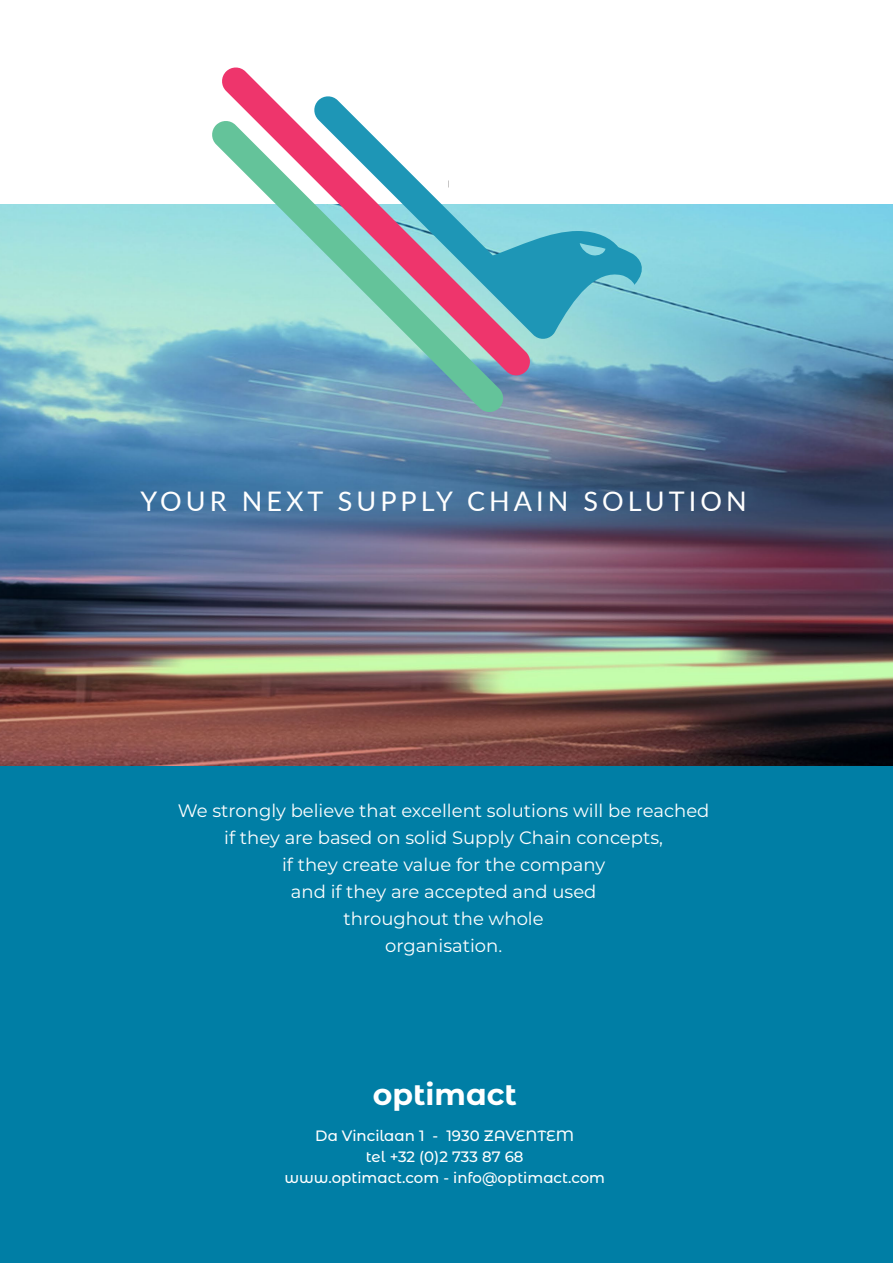
<style>
.page{position:relative;width:893px;height:1263px;background:#fff}
.page>*{position:absolute;margin:0;border:0;box-sizing:border-box;transform-origin:0 0}
.t1{font:700 30px "Montserrat Alternates";color:#fff}
.t2{font:27px "Lato";letter-spacing:.15em;color:#fff}
.t3{font:18px "Montserrat";color:#fff}
.t4{font:500 15px "Montserrat Alternates";color:#fff}
</style>
<div class="page">
<div style="left:0;top:765px;width:893px;height:498px;background:#007ea5"></div>
<img style="left:0;top:204px;width:893px;height:561px">
<svg style="left:211px;top:122px;width:293px;height:291px"></svg>
<svg style="left:221px;top:67px;width:310px;height:310px"></svg>
<svg style="left:313px;top:95px;width:335px;height:245px"></svg>
<p class="t2" style="left:140px;top:482px;width:608px">YOUR NEXT SUPPLY CHAIN SOLUTION</p>
<p class="t3" style="left:178px;top:798px;width:533px">We strongly believe that excellent solutions will be reached</p>
<p class="t3" style="left:224px;top:825px;width:440px">if they are based on solid Supply Chain concepts,</p>
<p class="t3" style="left:282px;top:852px;width:325px">if they create value for the company</p>
<p class="t3" style="left:291px;top:879px;width:307px">and if they are accepted and used</p>
<p class="t3" style="left:344px;top:906px;width:202px">throughout the whole</p>
<p class="t3" style="left:385px;top:933px;width:119px">organisation.</p>
<p class="t1" style="left:373px;top:1073px;width:146px">optimact</p>
<p class="t4" style="left:315px;top:1125px;width:260px">Da Vincilaan 1 - 1930 ZAVENTEM</p>
<p class="t4" style="left:366px;top:1146px;width:159px">tel +32 (0)2 733 87 68</p>
<p class="t4" style="left:284px;top:1167px;width:322px">www.optimact.com - info@optimact.com</p>
</div>
